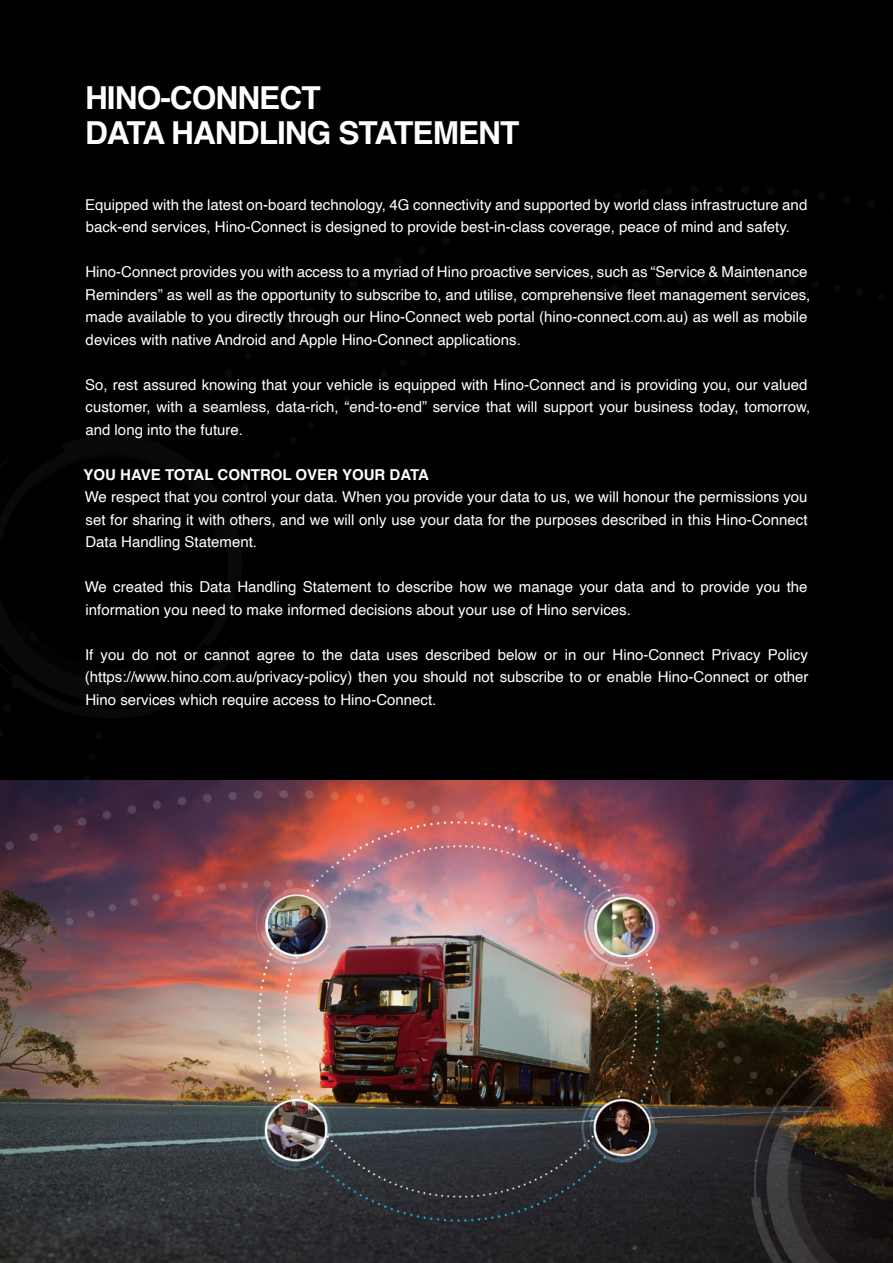
<style>
.page{position:relative;width:893px;height:1263px;background:#fff}
.page>*{position:absolute;margin:0;border:0;box-sizing:border-box;transform-origin:0 0}
.t1{font:700 31.65px/35.4px "Helvetica";letter-spacing:-.03em;color:#fff}
.t2{font:15px/22.5px "Helvetica";color:#fff}
.t3{font:700 15px "Helvetica";color:#fff}
</style>
<div class="page">
<div style="left:0;top:0;width:893px;height:780px;background:#000"></div>
<img style="left:0;top:780px;width:893px;height:483px">
<h1 class="t1" style="left:85px;top:80px;width:436px">HINO-CONNECT<br>DATA HANDLING STATEMENT</h1>
<p class="t2" style="left:85px;top:194px;width:723px">Equipped with the latest on-board technology, 4G connectivity and supported by world class infrastructure and back-end services, Hino-Connect is designed to provide best-in-class coverage, peace of mind and safety.</p>
<p class="t2" style="left:85px;top:261px;width:727px">Hino-Connect provides you with access to a myriad of Hino proactive services, such as “Service &amp; Maintenance Reminders” as well as the opportunity to subscribe to, and utilise, comprehensive fleet management services, made available to you directly through our Hino-Connect web portal (hino-connect.com.au) as well as mobile devices with native Android and Apple Hino-Connect applications.</p>
<p class="t2" style="left:85px;top:374px;width:727px">So, rest assured knowing that your vehicle is equipped with Hino-Connect and is providing you, our valued customer, with a seamless, data-rich, “end-to-end” service that will support your business today, tomorrow, and long into the future.</p>
<p class="t3" style="left:84px;top:462px;width:347px">YOU HAVE TOTAL CONTROL OVER YOUR DATA</p>
<p class="t2" style="left:85px;top:486px;width:724px;text-align:justify">We respect that you control your data. When you provide your data to us, we will honour the permissions you set for sharing it with others, and we will only use your data for the purposes described in this Hino-Connect Data Handling Statement.</p>
<p class="t2" style="left:85px;top:576px;width:724px">We created this Data Handling Statement to describe how we manage your data and to provide you the information you need to make informed decisions about your use of Hino services.</p>
<p class="t2" style="left:85px;top:644px;width:725px;text-align:justify">If you do not or cannot agree to the data uses described below or in our Hino-Connect Privacy Policy (https://www.hino.com.au/privacy-policy) then you should not subscribe to or enable Hino-Connect or other Hino services which require access to Hino-Connect.</p>
</div>
